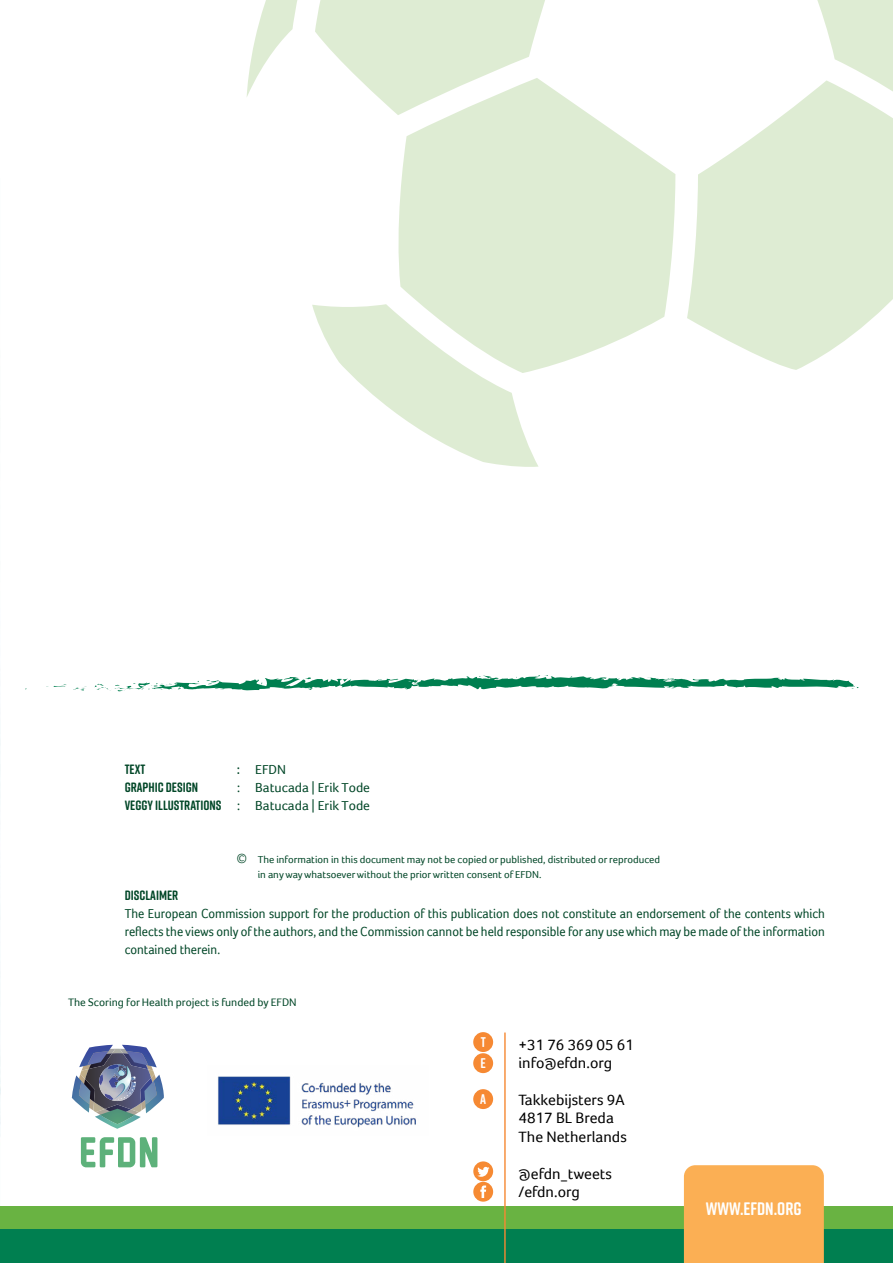
<style>
.page{position:relative;width:893px;height:1263px;background:#fff}
.page>*{position:absolute;margin:0;border:0;box-sizing:border-box;transform-origin:0 0}
.t1{font:700 18.15px "Rift Soft";color:#fff}
.t2{font:15.6px/18.3px "Foco";color:#000101}
.t3{font:700 14.1px "Rift Soft";color:#fff}
.t4{font:13.5px/18px "Foco";color:#004627;text-align:justify;scale:.92 1}
.t5{font:700 13.5px "Rift Soft";color:#004627}
.t6{font:13.5px "Foco";color:#004627}
.t7{font:11.25px "Foco";color:#004627}
.t8{font:10.5px/15px "Foco";color:#004627}
.s1{font-family:"Rift Soft";font-weight:700}
.s2{font-family:"Foco";font-weight:400}
.s3{font-weight:300;font-size:13.5px}
</style>
<div class="page">
<img style="left:0;top:739px;width:1px;height:386px">
<svg style="left:312px;top:304px;width:226px;height:163px"></svg>
<svg style="left:247px;top:0;width:298px;height:111px"></svg>
<svg style="left:817px;top:0;width:76px;height:80px"></svg>
<svg style="left:687px;top:80px;width:206px;height:290px;fill:#deecd3"></svg>
<svg style="left:394px;top:78px;width:281px;height:295px;fill:#deecd3"></svg>
<div style="left:0;top:1206px;width:893px;height:23px;background:#69b342"></div>
<svg style="left:46px;top:684px;width:41px;height:7px"></svg>
<svg style="left:94px;top:675px;width:765px;height:16px"></svg>
<svg style="left:81px;top:1137px;width:76px;height:30px"></svg>
<hr style="left:164px;top:1137px;width:1px;height:30px;background:#000">
<img style="left:72px;top:1045px;width:92px;height:84px">
<img style="left:218px;top:1076px;width:198px;height:52px">
<div style="left:0;top:1229px;width:893px;height:34px;background:#007f50"></div>
<div style="left:684px;top:1165px;width:140px;height:98px;background:#fbaf54"></div>
<hr style="left:504px;top:1032px;width:2px;height:231px;background:#f68933">
<div style="left:473px;top:1032px;width:20px;height:20px;background:#f68933;border-radius:50%"></div>
<div style="left:473px;top:1089px;width:20px;height:20px;background:#f68933;border-radius:50%"></div>
<div style="left:473px;top:1053px;width:20px;height:20px;background:#f68933;border-radius:50%"></div>
<div style="left:473px;top:1161px;width:20px;height:20px;background:#f68a33;border-radius:50%"></div>
<svg style="left:477px;top:1167px;width:12px;height:10px"></svg>
<div style="left:473px;top:1182px;width:20px;height:20px;background:#f68a33;border-radius:50%"></div>
<svg style="left:480px;top:1185px;width:6px;height:13px"></svg>
<p class="t5" style="left:125px;top:760px;width:22px">TEXT</p>
<p class="t6" style="left:237px;top:762px;width:50px"><span class="s1">:</span> EFDN</p>
<p class="t5" style="left:125px;top:778px;width:75px">GRAPHIC DESIGN</p>
<p class="t6" style="left:237px;top:780px;width:134px">: Batucada | Erik Tode</p>
<p class="t5" style="left:125px;top:796px;width:247px">VEGGY ILLUSTRATIONS <span class="s2">: Batucada | Erik Tode</span></p>
<p class="t8" style="left:258px;top:852px;width:404px;text-indent:-21px"><span class="s3">©</span> The information in this document may not be copied or published, distributed or reproduced in any way whatsoever without the prior written consent of EFDN.</p>
<p class="t5" style="left:125px;top:886px;width:55px">DISCLAIMER</p>
<p class="t4" style="left:125px;top:904px;width:763px">The European Commission support for the production of this publication does not constitute an endorsement of the contents which reflects the views only of the authors, and the Commission cannot be held responsible for any use which may be made of the information contained therein.</p>
<p class="t7" style="left:68px;top:995px;width:230px">The Scoring for Health project is funded by EFDN</p>
<p class="t3" style="left:481px;top:1032px;width:7px">T</p>
<p class="t3" style="left:480px;top:1053px;width:7px">E</p>
<p class="t3" style="left:480px;top:1089px;width:7px">A</p>
<p class="t2" style="left:518px;top:1035px;width:117px">+31 76 369 05 61 info@efdn.org</p>
<p class="t2" style="left:518px;top:1090px;width:110px">Takkebijsters 9A<br>4817 BL Breda<br>The Netherlands</p>
<p class="t2" style="left:518px;top:1164px;width:95px">@efdn_tweets /efdn.org</p>
<h1 class="t1" style="left:706px;top:1196px;width:97px">WWW.EFDN.ORG</h1>
</div>
